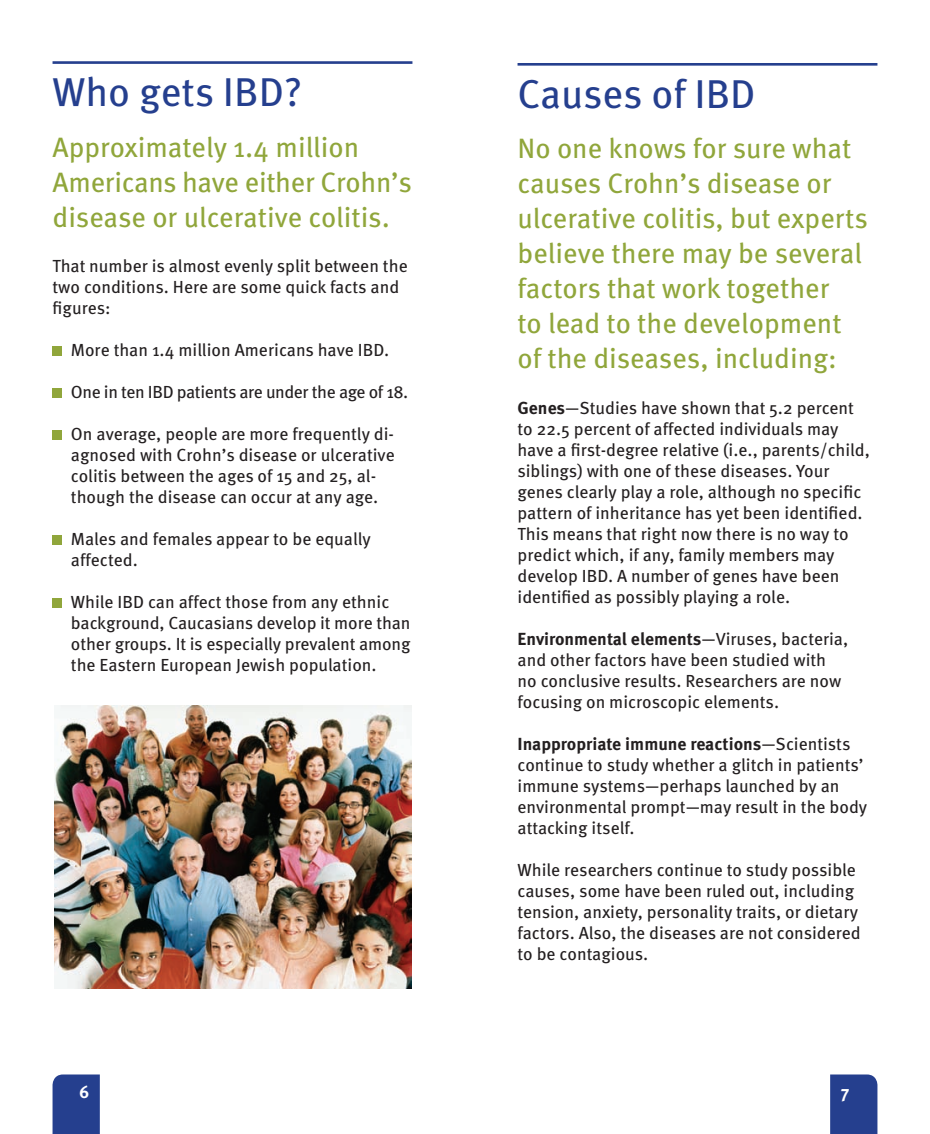
<style>
.page{position:relative;width:930px;height:1134px;background:#fff}
.page>*{position:absolute;margin:0;border:0;box-sizing:border-box;transform-origin:0 0}
.t1{font:40.25px "Meta Pro";color:#253f8e}
.t2{font:28px/35px "Meta Pro";color:#90a63b}
.t3{font:17.5px/21px "Meta Pro";color:#231f20}
.t4{font:17.5px "Meta Pro";letter-spacing:-.025em;color:#231f20}
.t5{font:700 17.5px "Meta Pro";color:#fff}
.s1{font-weight:700}
</style>
<div class="page">
<div style="left:830px;top:1074px;width:47px;height:60px;background:#253f8e"></div>
<div style="left:52px;top:1074px;width:48px;height:60px;background:#253f8e"></div>
<hr style="left:52px;top:61px;width:360px;height:3px;background:#253f8e">
<div style="left:52px;top:535px;width:10px;height:10px;background:#90a63b"></div>
<div style="left:52px;top:598px;width:10px;height:10px;background:#90a63b"></div>
<div style="left:52px;top:430px;width:10px;height:10px;background:#90a63b"></div>
<div style="left:52px;top:388px;width:10px;height:10px;background:#90a63b"></div>
<div style="left:52px;top:346px;width:10px;height:10px;background:#90a63b"></div>
<hr style="left:517px;top:63px;width:360px;height:3px;background:#253f8e">
<img style="left:54px;top:706px;width:357px;height:283px">
<h1 class="t1" style="left:52px;top:78px;width:251px">Who gets IBD?</h1>
<h2 class="t2" style="left:52px;top:132px;width:361px">Approximately 1.4 million<br>Americans have either Crohn’s disease or ulcerative colitis.</h2>
<p class="t3" style="left:52px;top:257px;width:356px">That number is almost evenly split between the two conditions. Here are some quick facts and figures:</p>
<p class="t3" style="left:71px;top:341px;width:319px">More than 1.4 million Americans have IBD.</p>
<p class="t4" style="left:71px;top:386px;width:339px">One in ten IBD patients are under the age of 18.</p>
<p class="t3" style="left:71px;top:425px;width:325px">On average, people are more frequently di&shy;agnosed with Crohn’s disease or ulcerative colitis between the ages of 15 and 25, al&shy;though the disease can occur at any age.</p>
<p class="t3" style="left:71px;top:530px;width:301px">Males and females appear to be equally affected.</p>
<p class="t3" style="left:71px;top:593px;width:341px">While IBD can affect those from any ethnic background, Caucasians develop it more than other groups. It is especially prevalent among the Eastern European Jewish population.</p>
<h1 class="t1" style="left:517px;top:80px;width:239px">Causes of IBD</h1>
<h2 class="t2" style="left:517px;top:134px;width:352px">No one knows for sure what causes Crohn’s disease or ulcerative colitis, but experts believe there may be several factors that work together<br>to lead to the development of the diseases, including:</h2>
<p class="t3" style="left:517px;top:399px;width:354px"><span class="s1">Genes</span>—Studies have shown that 5.2 percent to 22.5 percent of affected individuals may have a first-degree relative (i.e., parents/child, siblings) with one of these diseases. Your genes clearly play a role, although no specific pattern of inheritance has yet been identified.<br>This means that right now there is no way to predict which, if any, family members may develop IBD. A number of genes have been identified as possibly playing a role.</p>
<p class="t3" style="left:517px;top:630px;width:332px"><span class="s1">Environmental elements</span>—Viruses, bacteria, and other factors have been studied with no conclusive results. Researchers are now focusing on microscopic elements.</p>
<p class="t3" style="left:517px;top:735px;width:351px"><span class="s1">Inappropriate immune reactions</span>—Scientists continue to study whether a glitch in patients’ immune systems—perhaps launched by an environmental prompt—may result in the body attacking itself.</p>
<p class="t3" style="left:517px;top:861px;width:345px">While researchers continue to study possible causes, some have been ruled out, including tension, anxiety, personality traits, or dietary factors. Also, the diseases are not considered to be contagious.</p>
<p class="t5" style="left:79px;top:1086px;width:12px">6</p>
<p class="t5" style="left:840px;top:1086px;width:10px">7</p>
</div>
